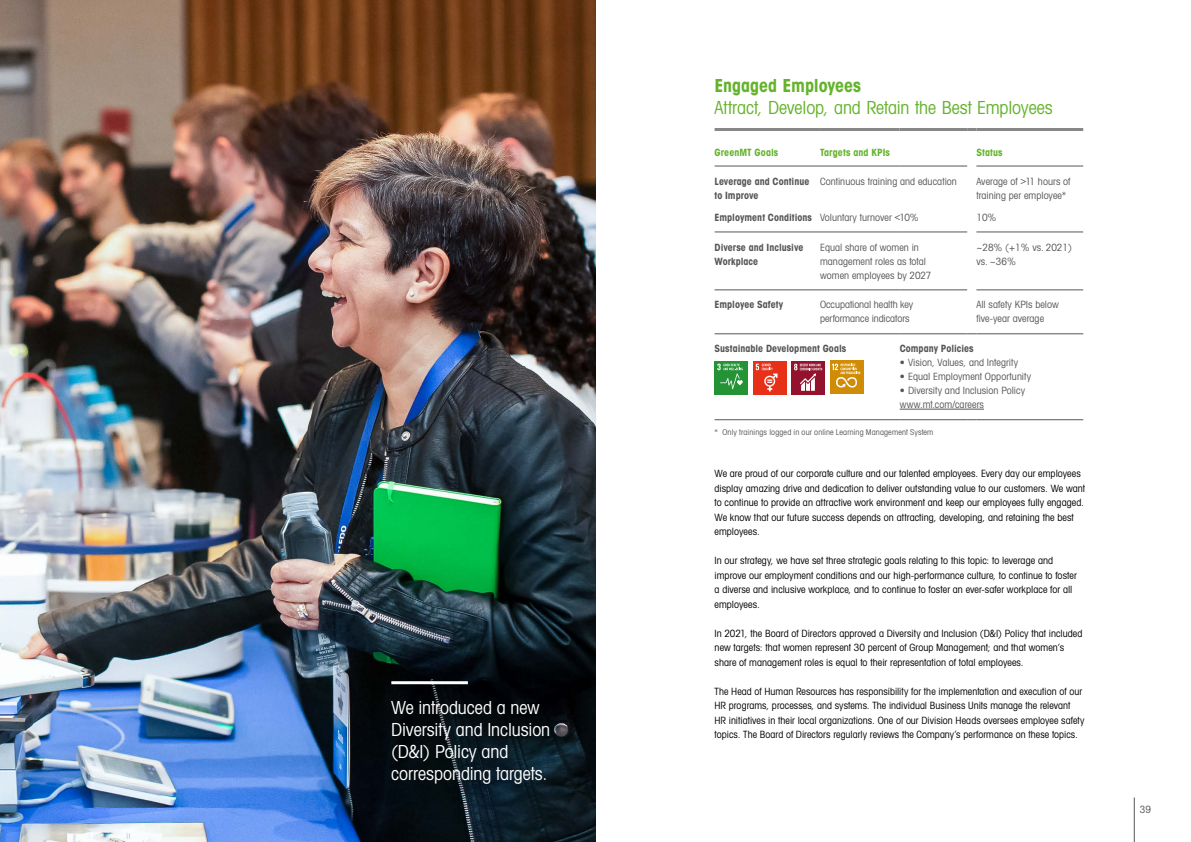
<style>
.page{position:relative;width:1191px;height:842px;background:#fff}
.page>*{position:absolute;margin:0;border:0;box-sizing:border-box;transform-origin:0 0}
.t1{font:18px/22px "Avant Gardefor MT Bk";letter-spacing:-.005em;color:#fff}
.t2{font:18px "Avant Gardefor MT Bk";letter-spacing:-.005em;color:#64b32b}
.t3{font:18px "Avant Gardefor MT Bd";letter-spacing:-.01em;color:#64b32b}
.t4{font:10px/14.5px "Avant Gardefor MT Bk";letter-spacing:.005em;color:#000}
.t5{font:10px/14px "Avant Gardefor MT Bk";letter-spacing:.005em;color:#565655}
.t6{font:10px/14px "Avant Gardefor MT Bd";color:#565655}
.t7{font:10px "Avant Gardefor MT Bd";letter-spacing:.01em;color:#64b32b}
.t8{font:8px "Avant Gardefor MT Bk";letter-spacing:.015em;color:#565655}
</style>
<div class="page">
<hr style="left:1134px;top:797px;width:1px;height:45px;background:#565655">
<hr style="left:714px;top:166px;width:106px;height:1px;background:#565655">
<hr style="left:820px;top:166px;width:79px;height:1px;background:#565655">
<hr style="left:899px;top:166px;width:68px;height:1px;background:#565655">
<hr style="left:714px;top:232px;width:106px;height:1px;background:#565655">
<hr style="left:820px;top:232px;width:79px;height:1px;background:#565655">
<hr style="left:899px;top:232px;width:68px;height:1px;background:#565655">
<hr style="left:714px;top:128px;width:106px;height:3px;background:#868786">
<hr style="left:820px;top:128px;width:79px;height:3px;background:#868786">
<hr style="left:899px;top:128px;width:68px;height:3px;background:#868786">
<svg style="left:967px;top:128px;width:9px;height:3px"></svg>
<hr style="left:976px;top:128px;width:107px;height:3px;background:#868786">
<hr style="left:714px;top:290px;width:106px;height:1px;background:#565655">
<hr style="left:820px;top:290px;width:79px;height:1px;background:#565655">
<hr style="left:899px;top:290px;width:68px;height:1px;background:#565655">
<hr style="left:976px;top:290px;width:107px;height:1px;background:#565655">
<hr style="left:714px;top:334px;width:106px;height:1px;background:#565655">
<hr style="left:820px;top:334px;width:79px;height:1px;background:#565655">
<hr style="left:899px;top:334px;width:68px;height:1px;background:#565655">
<hr style="left:976px;top:334px;width:107px;height:1px;background:#565655">
<hr style="left:976px;top:166px;width:107px;height:1px;background:#565655">
<hr style="left:976px;top:232px;width:107px;height:1px;background:#565655">
<hr style="left:714px;top:419px;width:106px;height:1px;background:#565655">
<hr style="left:820px;top:419px;width:79px;height:1px;background:#565655">
<hr style="left:899px;top:419px;width:68px;height:1px;background:#565655">
<hr style="left:976px;top:419px;width:107px;height:1px;background:#565655">
<div style="left:714px;top:361px;width:34px;height:33px;background:#239335"></div>
<svg style="left:717px;top:364px;width:25px;height:25px"></svg>
<div style="left:753px;top:361px;width:33px;height:33px;background:#e63018"></div>
<svg style="left:755px;top:364px;width:22px;height:27px"></svg>
<div style="left:791px;top:361px;width:34px;height:33px;background:#93122e"></div>
<svg style="left:794px;top:364px;width:28px;height:27px"></svg>
<div style="left:830px;top:361px;width:33px;height:33px;background:#d18c05"></div>
<svg style="left:832px;top:364px;width:28px;height:24px"></svg>
<hr style="left:899px;top:409px;width:85px;height:1px;background:#565655">
<img style="left:0;top:0;width:595px;height:842px">
<svg style="left:371px;top:681px;width:199px;height:123px;background:#081117"></svg>
<hr style="left:391px;top:681px;width:77px;height:3px;background:#fff">
<h1 class="t1" style="left:391px;top:696px;width:160px">We introduced a new<br>Diversity and Inclusion (D&amp;I) Policy and corresponding targets.</h1>
<h1 class="t3" style="left:714px;top:74px;width:148px">Engaged Employees</h1>
<h1 class="t2" style="left:714px;top:96px;width:340px">Attract, Develop, and Retain the Best Employees</h1>
<p class="t7" style="left:714px;top:146px;width:65px">GreenMT Goals</p>
<p class="t7" style="left:820px;top:146px;width:71px">Targets and KPIs</p>
<p class="t7" style="left:976px;top:146px;width:28px">Status</p>
<p class="t6" style="left:714px;top:174px;width:96px">Leverage and Continue to Improve</p>
<p class="t6" style="left:714px;top:210px;width:99px">Employment Conditions</p>
<p class="t5" style="left:820px;top:174px;width:138px">Continuous training and education</p>
<p class="t5" style="left:820px;top:210px;width:100px">Voluntary turnover &lt;10%</p>
<p class="t5" style="left:976px;top:174px;width:96px">Average of &gt;11 hours of training per employee*</p>
<p class="t5" style="left:976px;top:210px;width:22px">10%</p>
<p class="t6" style="left:714px;top:240px;width:90px">Diverse and Inclusive<br>Workplace</p>
<p class="t5" style="left:820px;top:240px;width:113px">Equal share of women in management roles as total women employees by 2027</p>
<p class="t5" style="left:976px;top:240px;width:97px">~28% (+1% vs. 2021) vs. ~36%</p>
<p class="t6" style="left:714px;top:298px;width:70px">Employee Safety</p>
<p class="t5" style="left:820px;top:298px;width:95px">Occupational health key performance indicators</p>
<p class="t5" style="left:976px;top:298px;width:84px">All safety KPIs below five-year average</p>
<p class="t6" style="left:714px;top:342px;width:133px">Sustainable Development Goals</p>
<p class="t6" style="left:899px;top:342px;width:76px">Company Policies</p>
<p class="t5" style="left:899px;top:356px;width:120px">• Vision, Values, and Integrity</p>
<p class="t5" style="left:899px;top:370px;width:133px">• Equal Employment Opportunity</p>
<p class="t5" style="left:899px;top:384px;width:127px">• Diversity and Inclusion Policy www.mt.com/careers</p>
<p class="t8" style="left:714px;top:427px;width:220px">* Only trainings logged in our online Learning Management System</p>
<p class="t4" style="left:714px;top:466px;width:372px">We are proud of our corporate culture and our talented employees. Every day our employees display amazing drive and dedication to deliver outstanding value to our customers. We want to continue to provide an attractive work environment and keep our employees fully engaged.<br>We know that our future success depends on attracting, developing, and retaining the best employees.</p>
<p class="t4" style="left:714px;top:553px;width:364px">In our strategy, we have set three strategic goals relating to this topic: to leverage and improve our employment conditions and our high-performance culture, to continue to foster a diverse and inclusive workplace, and to continue to foster an ever-safer workplace for all employees.</p>
<p class="t4" style="left:714px;top:626px;width:369px">In 2021, the Board of Directors approved a Diversity and Inclusion (D&amp;I) Policy that included new targets: that women represent 30 percent of Group Management; and that women’s share of management roles is equal to their representation of total employees.</p>
<p class="t4" style="left:714px;top:684px;width:371px">The Head of Human Resources has responsibility for the implementation and execution of our HR programs, processes, and systems. The individual Business Units manage the relevant<br>HR initiatives in their local organizations. One of our Division Heads oversees employee safety topics. The Board of Directors regularly reviews the Company’s performance on these topics.</p>
<p class="t5" style="left:1140px;top:802px;width:13px">39</p>
</div>
